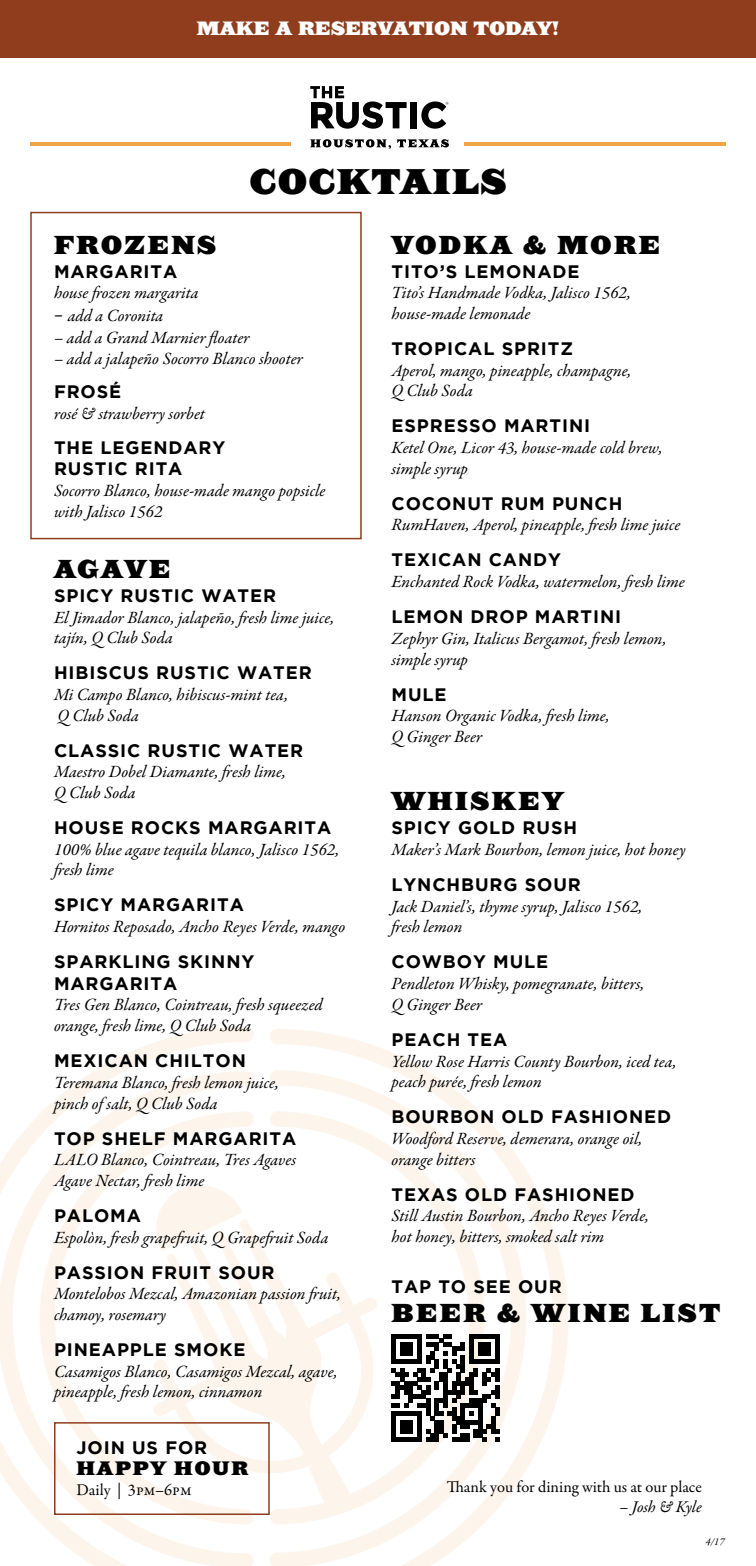
<style>
.page{position:relative;width:756px;height:1566px;background:#fff}
.page>*{position:absolute;margin:0;border:0;box-sizing:border-box;transform-origin:0 0}
.t1{font:33px "Saracen HTF Black";letter-spacing:.05em;color:#000}
.t2{font:24px "Saracen HTF Black";letter-spacing:.1em;color:#000}
.t3{font:700 18px "Gotham";letter-spacing:.05em;color:#000}
.t4{font:18px "Saracen HTF Black";letter-spacing:.1em;color:#000}
.t5{font:17.85px "Saracen HTF Black";color:#fff}
.t6{font:italic 17.25px/20.7px "Garamond Premr Pro";color:#000}
.t7{font:16.5px "Garamond Premr Pro";color:#000}
.t8{font:italic 16.5px "Garamond Premr Pro";letter-spacing:-.015em;color:#000}
.t9{font:italic 10.5px "Garamond Premr Pro";color:#000}
.s1{font-size:18px}
.s2{font-weight:700;font-style:normal;font-size:16.5px}
.s3{font-style:normal}
</style>
<div class="page">
<svg style="left:254px;top:1234px;width:16px;height:239px;fill:#fdf5ec"></svg>
<svg style="left:270px;top:1029px;width:298px;height:439px"></svg>
<svg style="left:270px;top:1070px;width:257px;height:496px"></svg>
<svg style="left:0;top:1027px;width:254px;height:539px"></svg>
<svg style="left:151px;top:1185px;width:91px;height:66px"></svg>
<hr style="left:30px;top:142px;width:696px;height:4px;background:#eea345">
<div style="left:292px;top:89px;width:172px;height:64px;background:#fff"></div>
<div style="left:54px;top:1422px;width:216px;height:93px;border:2px solid #8f3d1d"></div>
<div style="left:410px;top:102px;width:7px;height:26px;background:#000"></div>
<svg style="left:310px;top:86px;width:97px;height:43px"></svg>
<svg style="left:421px;top:101px;width:28px;height:28px"></svg>
<svg style="left:310px;top:139px;width:139px;height:10px"></svg>
<svg style="left:392px;top:1334px;width:108px;height:108px"></svg>
<div style="left:30px;top:212px;width:332px;height:327px;border:2px solid #8f3d1d"></div>
<div style="left:0;top:0;width:756px;height:58px;background:#903d1e"></div>
<p class="t5" style="left:197px;top:16px;width:363px">MAKE A RESERVATION TODAY<span class="s1">!</span></p>
<p class="t1" style="left:250px;top:159px;width:258px">COCKTAILS</p>
<p class="t2" style="left:54px;top:228px;width:163px">FROZENS</p>
<p class="t3" style="left:54px;top:261px;width:125px">MARGARITA</p>
<p class="t6" style="left:54px;top:283px;width:146px">house frozen margarita</p>
<p class="t6" style="left:54px;top:306px;width:111px"><span class="s2">–</span> add a Coronita</p>
<p class="t6" style="left:54px;top:328px;width:197px">– add a Grand Marnier floater</p>
<p class="t6" style="left:54px;top:349px;width:251px">– add a jalapeño Socorro Blanco shooter</p>
<p class="t3" style="left:54px;top:382px;width:69px">FROSÉ</p>
<p class="t6" style="left:54px;top:404px;width:153px">rosé &amp; strawberry sorbet</p>
<p class="t3" style="left:54px;top:437px;width:173px">THE LEGENDARY</p>
<p class="t3" style="left:54px;top:458px;width:130px">RUSTIC RITA</p>
<p class="t6" style="left:54px;top:481px;width:273px">Socorro Blanco, house-made mango popsicle</p>
<p class="t6" style="left:54px;top:502px;width:110px">with Jalisco 1562</p>
<p class="t2" style="left:54px;top:552px;width:118px">AGAVE</p>
<p class="t3" style="left:54px;top:585px;width:224px">SPICY RUSTIC WATER</p>
<p class="t6" style="left:54px;top:608px;width:282px">El Jimador Blanco, jalapeño, fresh lime juice,</p>
<p class="t6" style="left:54px;top:628px;width:120px">tajín, Q Club Soda</p>
<p class="t3" style="left:54px;top:662px;width:259px">HIBISCUS RUSTIC WATER</p>
<p class="t6" style="left:54px;top:685px;width:236px">Mi Campo Blanco, hibiscus-mint tea,</p>
<p class="t6" style="left:57px;top:706px;width:83px">Q Club Soda</p>
<p class="t3" style="left:54px;top:740px;width:251px">CLASSIC RUSTIC WATER</p>
<p class="t6" style="left:54px;top:762px;width:233px">Maestro Dobel Diamante, fresh lime,</p>
<p class="t6" style="left:54px;top:783px;width:83px">Q Club Soda</p>
<p class="t3" style="left:54px;top:817px;width:279px">HOUSE ROCKS MARGARITA</p>
<p class="t6" style="left:54px;top:840px;width:287px">100% blue agave tequila blanco, Jalisco 1562, fresh lime</p>
<p class="t3" style="left:54px;top:895px;width:191px">SPICY MARGARITA</p>
<p class="t6" style="left:54px;top:917px;width:293px">Hornitos Reposado, Ancho Reyes Verde, mango</p>
<p class="t3" style="left:54px;top:951px;width:202px">SPARKLING SKINNY</p>
<p class="t3" style="left:54px;top:973px;width:125px">MARGARITA</p>
<p class="t6" style="left:54px;top:996px;width:270px">Tres Gen Blanco, Cointreau, fresh squeezed orange, fresh lime, Q Club Soda</p>
<p class="t3" style="left:54px;top:1050px;width:193px">MEXICAN CHILTON</p>
<p class="t6" style="left:54px;top:1073px;width:226px">Teremana Blanco, fresh lemon juice,</p>
<p class="t6" style="left:54px;top:1094px;width:165px">pinch of salt, Q Club Soda</p>
<p class="t3" style="left:54px;top:1128px;width:244px">TOP SHELF MARGARITA</p>
<p class="t6" style="left:54px;top:1150px;width:244px">LALO Blanco, Cointreau, Tres Agaves</p>
<p class="t6" style="left:54px;top:1171px;width:152px">Agave Nectar, fresh lime</p>
<p class="t3" style="left:54px;top:1205px;width:89px">PALOMA</p>
<p class="t6" style="left:54px;top:1228px;width:276px">Espolòn, fresh grapefruit, Q Grapefruit Soda</p>
<p class="t3" style="left:54px;top:1262px;width:222px">PASSION FRUIT SOUR</p>
<p class="t6" style="left:54px;top:1284px;width:289px">Montelobos Mezcal, Amazonian passion fruit, chamoy, rosemary</p>
<p class="t3" style="left:54px;top:1339px;width:193px">PINEAPPLE SMOKE</p>
<p class="t6" style="left:54px;top:1362px;width:285px">Casamigos Blanco, Casamigos Mezcal, agave, pineapple, fresh lemon, cinnamon</p>
<p class="t3" style="left:76px;top:1437px;width:132px">JOIN US FOR</p>
<p class="t4" style="left:76px;top:1456px;width:173px">HAPPY HOUR</p>
<p class="t7" style="left:76px;top:1480px;width:117px">Daily | 3pm–6pm</p>
<p class="t2" style="left:392px;top:228px;width:270px">VODKA &amp; MORE</p>
<p class="t3" style="left:392px;top:261px;width:190px">TITO’S LEMONADE</p>
<p class="t6" style="left:392px;top:283px;width:241px">Tito’s Handmade Vodka, Jalisco 1562,</p>
<p class="t6" style="left:392px;top:304px;width:141px">house-made lemonade</p>
<p class="t3" style="left:392px;top:338px;width:183px">TROPICAL SPRITZ</p>
<p class="t6" style="left:392px;top:361px;width:242px">Aperol, mango, pineapple, champagne,</p>
<p class="t6" style="left:392px;top:381px;width:83px">Q Club Soda</p>
<p class="t3" style="left:392px;top:416px;width:200px">ESPRESSO MARTINI</p>
<p class="t6" style="left:392px;top:438px;width:273px">Ketel One, Licor 43, house-made cold brew,</p>
<p class="t6" style="left:392px;top:459px;width:78px">simple syrup</p>
<p class="t3" style="left:392px;top:493px;width:232px">COCONUT RUM PUNCH</p>
<p class="t6" style="left:392px;top:516px;width:290px">RumHaven, Aperol, pineapple, fresh lime juice</p>
<p class="t3" style="left:392px;top:550px;width:171px">TEXICAN CANDY</p>
<p class="t6" style="left:392px;top:572px;width:295px">Enchanted Rock Vodka, watermelon, fresh lime</p>
<p class="t3" style="left:392px;top:606px;width:231px">LEMON DROP MARTINI</p>
<p class="t6" style="left:392px;top:629px;width:277px">Zephyr Gin, Italicus Bergamot, fresh lemon,</p>
<p class="t6" style="left:392px;top:650px;width:78px">simple syrup</p>
<p class="t3" style="left:392px;top:684px;width:57px">MULE</p>
<p class="t6" style="left:392px;top:706px;width:220px">Hanson Organic Vodka, fresh lime,</p>
<p class="t6" style="left:392px;top:727px;width:92px">Q Ginger Beer</p>
<p class="t2" style="left:392px;top:785px;width:174px">WHISKEY</p>
<p class="t3" style="left:392px;top:818px;width:187px">SPICY GOLD RUSH</p>
<p class="t6" style="left:392px;top:840px;width:296px">Maker’s Mark Bourbon, lemon juice, hot honey</p>
<p class="t3" style="left:392px;top:874px;width:191px">LYNCHBURG SOUR</p>
<p class="t6" style="left:392px;top:897px;width:252px">Jack Daniel’s, thyme syrup, Jalisco 1562,</p>
<p class="t6" style="left:392px;top:918px;width:72px">fresh lemon</p>
<p class="t3" style="left:392px;top:952px;width:158px">COWBOY MULE</p>
<p class="t6" style="left:392px;top:974px;width:254px">Pendleton Whisky, pomegranate, bitters,</p>
<p class="t6" style="left:392px;top:995px;width:92px">Q Ginger Beer</p>
<p class="t3" style="left:392px;top:1029px;width:117px">PEACH TEA</p>
<p class="t6" style="left:392px;top:1052px;width:287px">Yellow Rose Harris County Bourbon, iced tea,</p>
<p class="t6" style="left:392px;top:1072px;width:152px">peach purée, fresh lemon</p>
<p class="t3" style="left:392px;top:1106px;width:281px">BOURBON OLD FASHIONED</p>
<p class="t6" style="left:392px;top:1129px;width:252px">Woodford Reserve, demerara, orange oil,</p>
<p class="t6" style="left:392px;top:1150px;width:86px">orange bitters</p>
<p class="t3" style="left:392px;top:1184px;width:245px">TEXAS OLD FASHIONED</p>
<p class="t6" style="left:392px;top:1206px;width:259px">Still Austin Bourbon, Ancho Reyes Verde,</p>
<p class="t6" style="left:392px;top:1227px;width:214px">hot honey, bitters, smoked salt rim</p>
<p class="t3" style="left:391px;top:1276px;width:172px">TAP TO SEE OUR</p>
<p class="t2" style="left:391px;top:1296px;width:330px">BEER &amp; WINE LIST</p>
<p class="t7" style="left:447px;top:1477px;width:257px">Thank you for dining with us at our place</p>
<p class="t8" style="left:620px;top:1496px;width:84px"><span class="s3">–</span> Josh &amp; Kyle</p>
<p class="t9" style="left:706px;top:1535px;width:20px">4/17</p>
</div>
